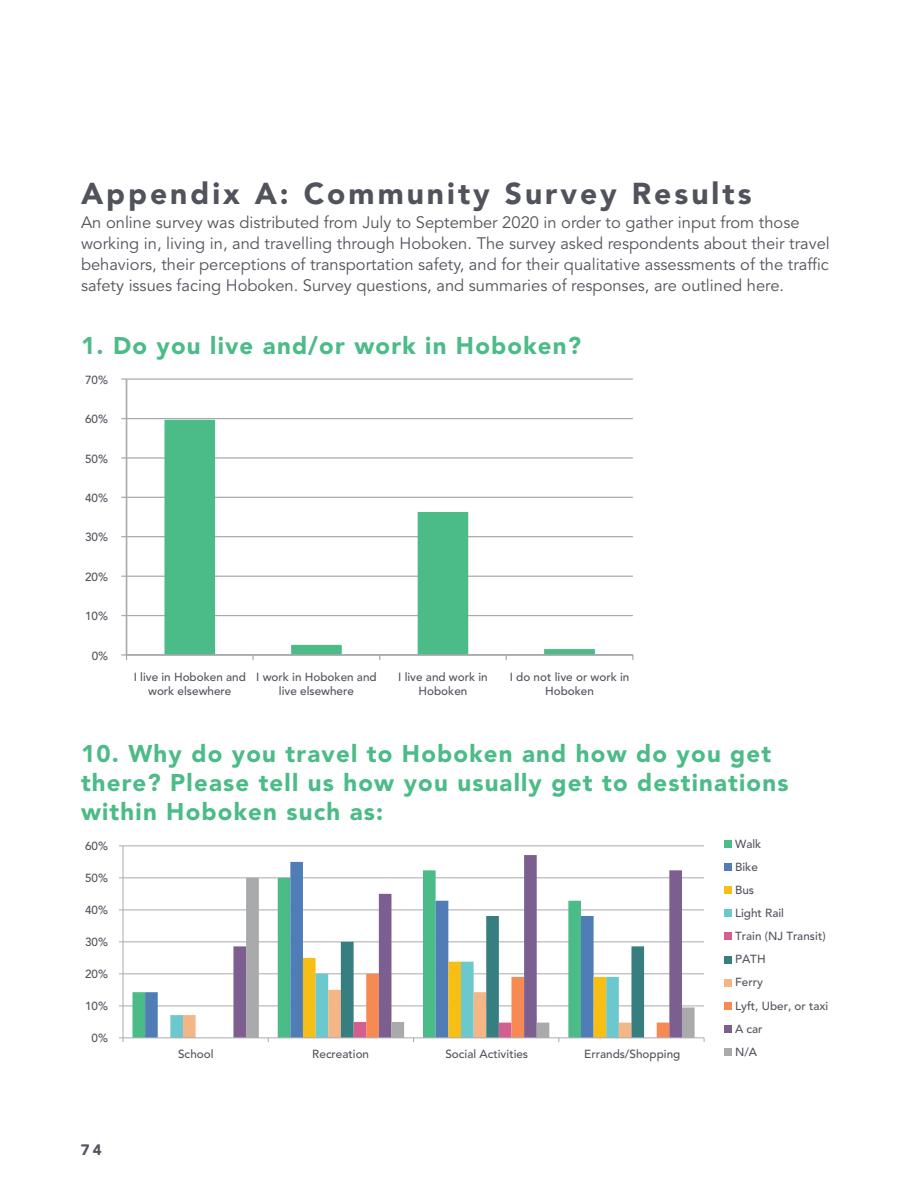
<style>
.page{position:relative;width:918px;height:1188px;background:#fff}
.page>*{position:absolute;margin:0;border:0;box-sizing:border-box;transform-origin:0 0}
.t1{font:900 30px "Avenir LT Std";letter-spacing:.1em;color:#51535c}
.t2{font:900 24px/28.8px "Avenir LT Std";letter-spacing:.05em;color:#4bbb87}
.t3{font:16.5px/21px "Avenir LT Std";color:#52535c}
.t4{font:900 15px "Avenir LT Std";color:#52535c}
.t5{font:500 11.7px/23.1px "Avenir LT Std";color:#52535d;text-align:center}
</style>
<div class="page">
<svg style="left:125px;top:380px;width:508px;height:277px"></svg>
<hr style="left:127px;top:378px;width:506px;height:2px;background:#a8aaac">
<hr style="left:127px;top:418px;width:506px;height:1px;background:#a8aaac">
<hr style="left:127px;top:457px;width:506px;height:2px;background:#a8aaac">
<hr style="left:127px;top:497px;width:506px;height:1px;background:#a8aaac">
<hr style="left:127px;top:536px;width:506px;height:1px;background:#a8aaac">
<hr style="left:127px;top:576px;width:506px;height:1px;background:#a8aaac">
<hr style="left:127px;top:615px;width:506px;height:1px;background:#a8aaac">
<svg style="left:164px;top:420px;width:431px;height:234px"></svg>
<hr style="left:127px;top:654px;width:506px;height:2px;background:#a8aaac">
<svg style="left:121px;top:378px;width:6px;height:2px"></svg>
<svg style="left:121px;top:457px;width:6px;height:2px"></svg>
<svg style="left:121px;top:654px;width:6px;height:6px"></svg>
<hr style="left:123px;top:845px;width:581px;height:1px;background:#a8aaac">
<hr style="left:123px;top:877px;width:581px;height:1px;background:#a8aaac">
<hr style="left:123px;top:909px;width:581px;height:1px;background:#a8aaac">
<hr style="left:123px;top:941px;width:581px;height:1px;background:#a8aaac">
<hr style="left:123px;top:973px;width:581px;height:1px;background:#a8aaac">
<hr style="left:123px;top:1005px;width:581px;height:1px;background:#a8aaac">
<svg style="left:132px;top:877px;width:13px;height:160px"></svg>
<svg style="left:145px;top:877px;width:88px;height:160px"></svg>
<svg style="left:233px;top:855px;width:449px;height:56px"></svg>
<svg style="left:246px;top:878px;width:449px;height:159px"></svg>
<hr style="left:123px;top:1037px;width:581px;height:1px;background:#a8aaac">
<svg style="left:170px;top:916px;width:499px;height:126px"></svg>
<hr style="left:122px;top:846px;width:1px;height:192px;background:#a8aaac">
<div style="left:725px;top:841px;width:7px;height:7px;background:#4bbb87"></div>
<div style="left:725px;top:864px;width:7px;height:7px;background:#517db6"></div>
<div style="left:725px;top:887px;width:7px;height:7px;background:#f7be16"></div>
<div style="left:725px;top:910px;width:7px;height:7px;background:#6bc8cd"></div>
<div style="left:725px;top:933px;width:7px;height:7px;background:#d35f90"></div>
<div style="left:725px;top:956px;width:7px;height:7px;background:#377e81"></div>
<div style="left:725px;top:979px;width:7px;height:7px;background:#f4b587"></div>
<div style="left:725px;top:1002px;width:7px;height:7px;background:#f68a52"></div>
<div style="left:725px;top:1025px;width:7px;height:8px;background:#7d5e90"></div>
<div style="left:725px;top:1048px;width:7px;height:8px;background:#a8aaac"></div>
<h1 class="t1" style="left:81px;top:176px;width:672px">Appendix A: Community Survey Results</h1>
<p class="t3" style="left:81px;top:212px;width:750px">An online survey was distributed from July to September 2020 in order to gather input from those working in, living in, and travelling through Hoboken. The survey asked respondents about their travel behaviors, their perceptions of transportation safety, and for their qualitative assessments of the traffic safety issues facing Hoboken. Survey questions, and summaries of responses, are outlined here.</p>
<h2 class="t2" style="left:81px;top:331px;width:502px">1. Do you live and/or work in Hoboken?</h2>
<p class="t5" style="left:85px;top:369px;width:25px">70%</p>
<p class="t5" style="left:85px;top:408px;width:25px">60%</p>
<p class="t5" style="left:85px;top:447px;width:25px">50%</p>
<p class="t5" style="left:85px;top:487px;width:25px">40%</p>
<p class="t5" style="left:85px;top:526px;width:25px">30%</p>
<p class="t5" style="left:85px;top:566px;width:25px">20%</p>
<p class="t5" style="left:85px;top:605px;width:25px">10%</p>
<p class="t5" style="left:92px;top:644px;width:18px">0%</p>
<p class="t5" style="left:134px;top:671px;width:114px;line-height:14.1px">I live in Hoboken and work elsewhere</p>
<p class="t5" style="left:256px;top:671px;width:122px;line-height:14.1px">I work in Hoboken and live elsewhere</p>
<p class="t5" style="left:398px;top:671px;width:91px;line-height:14.1px">I live and work in<br>Hoboken</p>
<p class="t5" style="left:510px;top:671px;width:121px;line-height:14.1px">I do not live or work in<br>Hoboken</p>
<h2 class="t2" style="left:81px;top:739px;width:709px">10. Why do you travel to Hoboken and how do you get there? Please tell us how you usually get to destinations within Hoboken such as:</h2>
<p class="t5" style="left:85px;top:834px;width:25px">60%</p>
<p class="t5" style="left:735px;top:832px;width:95px;text-align:left">Walk<br>Bike<br>Bus<br>Light Rail<br>Train (NJ Transit)<br>PATH<br>Ferry<br>Lyft, Uber, or taxi<br>A car<br>N/A</p>
<p class="t5" style="left:85px;top:866px;width:25px">50%</p>
<p class="t5" style="left:85px;top:898px;width:25px">40%</p>
<p class="t5" style="left:85px;top:930px;width:25px">30%</p>
<p class="t5" style="left:85px;top:962px;width:25px">20%</p>
<p class="t5" style="left:85px;top:994px;width:25px">10%</p>
<p class="t5" style="left:92px;top:1026px;width:18px">0%</p>
<p class="t5" style="left:178px;top:1043px;width:37px">School</p>
<p class="t5" style="left:312px;top:1043px;width:58px">Recreation</p>
<p class="t5" style="left:445px;top:1043px;width:84px">Social Activities</p>
<p class="t5" style="left:584px;top:1043px;width:98px">Errands/Shopping</p>
<p class="t4" style="left:81px;top:1141px;width:22px">74</p>
</div>
